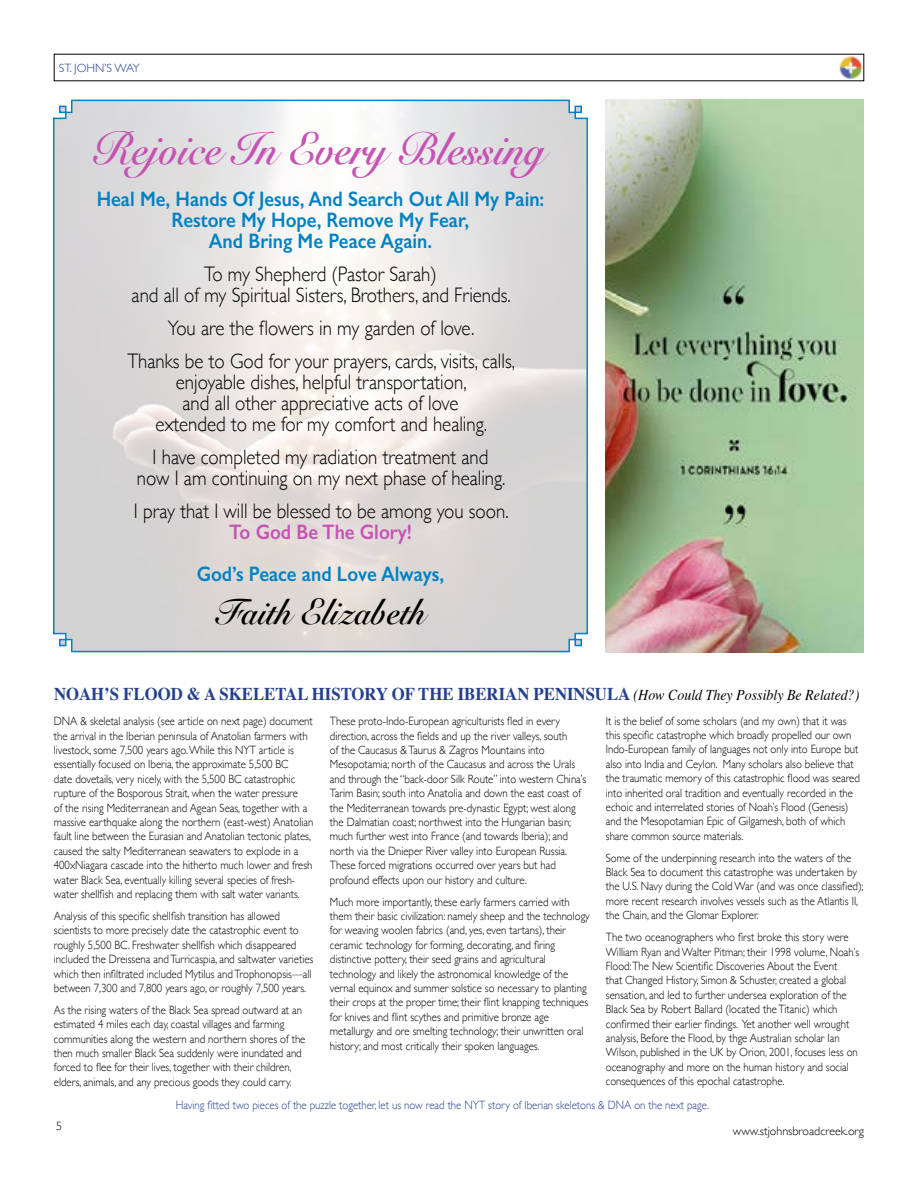
<style>
.page{position:relative;width:918px;height:1188px;background:#fff}
.page>*{position:absolute;margin:0;border:0;box-sizing:border-box;transform-origin:0 0}
.t1{font:700 45px "Snell Roundhand";color:#c652b4;scale:.9 1}
.t2{font:700 36px "Snell Roundhand";color:#000;scale:.9 1}
.t3{font:300 21px/21px "Gill Sans";color:#000;text-align:center;scale:.9 1}
.t4{font:600 21px/21px "Gill Sans";color:#0081c3;text-align:center;scale:.9 1}
.t5{font:600 21px "Gill Sans";color:#c652b4;scale:.9 1}
.t6{font:700 18px "Times";color:#25408f;scale:.93 1}
.t7{font:300 12px/14.4px "Gill Sans";color:#000;scale:.9 1}
.t8{font:300 12px "Gill Sans";color:#25408f;scale:.9 1}
.t9{font:300 12px "Gill Sans";color:#000}
.t10{font:300 12px "Gill Sans";color:#25408f}
.s1{font-weight:400;font-style:italic;font-size:15px;color:#000}
</style>
<div class="page">
<img style="left:839px;top:56px;width:23px;height:23px">
<svg style="left:53px;top:99px;width:535px;height:554px;background:#dfdede"></svg>
<img style="left:606px;top:100px;width:258px;height:552px">
<p class="t10" style="left:59px;top:59px;width:83px">St. John’s Way</p>
<h1 class="t1" style="left:95px;top:110px;width:502px">Rejoice In Every Blessing</h1>
<h3 class="t4" style="left:97px;top:188px;width:499px">Heal Me, Hands Of Jesus, And Search Out All My Pain:<br>Restore My Hope, Remove My Fear,<br>And Bring Me Peace Again.</h3>
<h3 class="t3" style="left:132px;top:263px;width:423px">To my Shepherd (Pastor Sarah)<br>and all of my Spiritual Sisters, Brothers, and Friends.</h3>
<h3 class="t3" style="left:127px;top:311px;width:432px;line-height:33px">You are the flowers in my garden of love.<br>Thanks be to God for your prayers, cards, visits, calls,</h3>
<h3 class="t3" style="left:155px;top:371px;width:370px">enjoyable dishes, helpful transportation,<br>and all other appreciative acts of love extended to me for my comfort and healing.</h3>
<h3 class="t3" style="left:137px;top:446px;width:411px">I have completed my radiation treatment and now I am continuing on my next phase of healing.</h3>
<h3 class="t3" style="left:134px;top:500px;width:418px">I pray that I will be blessed to be among you soon.</h3>
<h3 class="t5" style="left:229px;top:519px;width:205px">To God Be The Glory!</h3>
<h3 class="t4" style="left:197px;top:563px;width:277px">God’s Peace and Love Always,</h3>
<h2 class="t2" style="left:216px;top:581px;width:234px">Faith Elizabeth</h2>
<h3 class="t6" style="left:54px;top:676px;width:868px">NOAH’S FLOOD &amp; A SKELETAL HISTORY OF THE IBERIAN PENINSULA <span class="s1">(How Could They Possibly Be Related?)</span></h3>
<p class="t7" style="left:54px;top:714px;width:290px">DNA &amp; skeletal analysis (see article on next page) document the arrival in the I berian peninsula of Anatolian farmers with livestock, some 7,500 years ago. While this NYT article is essentially focused on Iberia, the approximate 5,500 BC<br>date dovetails, very nicely, with the 5,500 BC catastrophic rupture of the Bosporous Strait, when the water pressure<br>of the rising Mediterranean and Agean Seas, together with a massive earthquake along the northern (east-west) Anatolian fault line between the Eurasian and Anatolian tectonic plates, caused the salty M editerranean seawaters to explode in a 400xN iagara cascade into the hitherto much lower and fresh water Black Sea, eventually killing several species of fresh&shy;water shellfish and replacing them with salt water variants.</p>
<p class="t7" style="left:54px;top:908px;width:290px">Analysis of this specific shellfish transition has allowed scientists to more precisely date the catastrophic event to roughly 5,500 BC. Freshwater shellfish which disappeared included the Dreissena and Turricaspia, and saltwater varieties which then infiltrated included Mytilus and Trophonopsis—all between 7,300 and 7,800 years ago, or roughly 7,500 years.</p>
<p class="t7" style="left:54px;top:1002px;width:281px">As the rising waters of the Black Sea spread outward at an estimated 4 miles each day, coastal villages and farming communities along the western and northern shores of the then much smaller Black Sea suddenly were inundated and forced to flee for their lives, together with their children, elders, animals, and any precious goods they could carry.</p>
<p class="t7" style="left:330px;top:714px;width:286px">These proto-Indo-European agriculturists fled in every direction, across the fields and up the river valleys, south<br>of the Caucasus &amp; Taurus &amp; Zagros M ountains into Mesopotamia; north of the Caucasus and across the Urals and through the “back-door Silk Route” into western China’s Tarim Basin; south into Anatolia and down the east coast of the Mediterranean towards pre-dynastic Egypt; west along the Dalmatian coast; northwest into the H ungarian basin; much further west into France (and towards Iberia); and north via the Dnieper River valley into European Russia.<br>These forced migrations occurred over years but had profound effects upon our history and culture.</p>
<p class="t7" style="left:330px;top:894px;width:290px">Much more importantly, these early farmers carried with them their basic civilization: namely sheep and the technology for weaving woolen fabrics (and, yes, even tartans), their ceramic technology for forming, decorating, and firing distinctive pottery, their seed grains and agricultural technology and likely the astronomical knowledge of the vernal equinox and summer solstice so necessary to planting their crops at the proper time; their flint knapping techniques for knives and flint scythes and primitive bronze age metallurgy and ore smelting technology; their unwritten oral history; and most critically their spoken languages.</p>
<p class="t7" style="left:606px;top:713px;width:284px">It is the belief of some scholars (and my own) that it was this specific catastrophe which broadly propelled our own Indo-European family of languages not only into Europe but also into I ndia and Ceylon. Many scholars also believe that the traumatic memory of this catastrophic flood was seared into inherited oral tradition and eventually recorded in the echoic and interrelated stories of N oah’s Flood (Genesis) and the M esopotamian Epic of Gilgamesh, both of which share common source materials.</p>
<p class="t7" style="left:606px;top:850px;width:288px">Some of the underpinning research into the waters of the Black Sea to document this catastrophe was undertaken by the U.S. Navy during the Cold War (and was once classified); more recent research involves vessels such as the Atlantis II , the Chain, and the Glomar Explorer.</p>
<p class="t7" style="left:606px;top:929px;width:283px">The two oceanographers who first broke this story were William Ryan and Walter Pitman; their 1998 volume, Noah’s Flood:The New Scientific Discoveries About the Event<br>that Changed H istory, Simon &amp; Schuster, created a global sensation, and led to further undersea exploration of the Black Sea by Robert Ballard (located the Titanic) which confirmed their earlier findings. Yet another well wrought analysis, Before the Flood, by thge Australian scholar I an Wilson, published in the UK by Orion, 2001, focuses less on oceanography and more on the human history and social consequences of this epochal catastrophe.</p>
<p class="t9" style="left:56px;top:1117px;width:7px">5</p>
<p class="t8" style="left:176px;top:1096px;width:594px">Having fitted two pieces of the puzzle together, let us now read the NYT story of Iberian skeletons &amp; DNA on the next page.</p>
<p class="t9" style="left:733px;top:1121px;width:133px">www.stjohnsbroadcreek.org</p>
</div>
